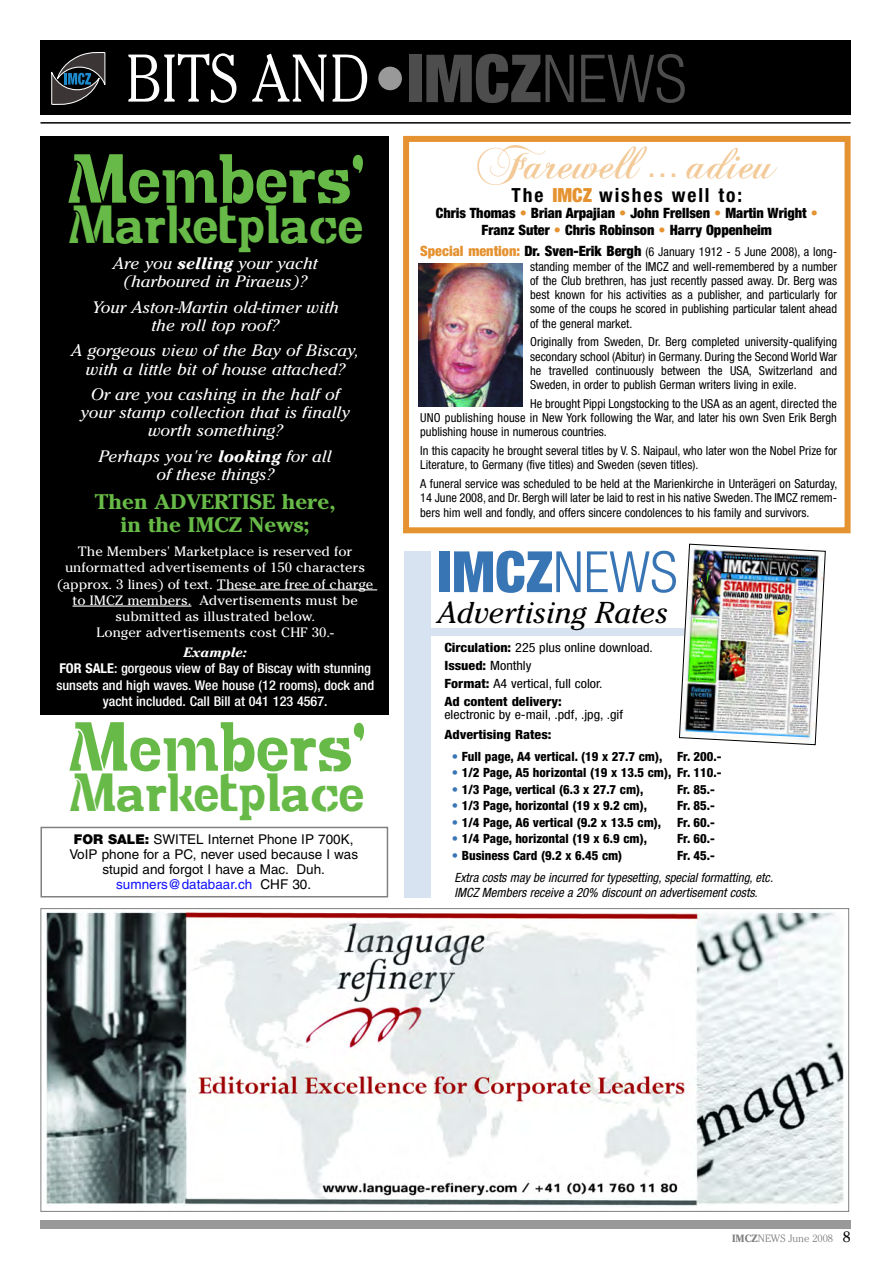
<style>
.page{position:relative;width:893px;height:1263px;background:#fff}
.page>*{position:absolute;margin:0;border:0;box-sizing:border-box;transform-origin:0 0}
.t1{font:300 66.9px "Cheltenham";color:#fff;scale:.87 1}
.t2{font:60px "Cute Crate Display S Si";color:#67ba47}
.t3{font:900 condensed 57px "Helvetica Neue";color:#3875b4}
.t4{font:48px "Chopin Script";color:#f2c997}
.t5{font:46.5px "Cute Crate Display S Si";color:#67ba47}
.t6{font:italic 30px "Cheltenham";color:#000}
.t7{font:700 21px/22.5px "Cheltenham";color:#67ba47;text-align:center;scale:1.05 1}
.t8{font:700 condensed 19.5px "Helvetica Neue";letter-spacing:.095em;color:#000}
.t9{font:italic 16.5px/18px "Cheltenham";color:#fff;text-align:center;scale:1.05 1}
.t10{font:900 condensed 14.25px/16.5px "Helvetica Neue";color:#000;text-align:center}
.t11{font:13.5px/16.2px "Cheltenham";color:#fff;text-align:center;scale:1.05 1}
.t12{font:500 condensed 13.5px/16.2px "Helvetica Neue";color:#fff;text-align:center;scale:1.05 1}
.t13{font:13.5px/15px "Helvetica";color:#000;text-align:center}
.t14{font:italic 700 13.5px "Cheltenham";color:#fff;scale:1.05 1}
.t15{font:800 condensed 12.75px "Helvetica Neue";color:#000}
.t16{font:condensed 12.75px/18px "Helvetica Neue";color:#000;scale:1.1 1}
.t17{font:italic condensed 12.75px/15.3px "Helvetica Neue";color:#000}
.t18{font:800 condensed 12.75px "Helvetica Neue";color:#000;scale:1.1 1}
.t19{font:condensed 12.3px/14.2px "Helvetica Neue";color:#000;text-align:justify}
.t20{font:300 10.5px "Cheltenham";color:#808080}
.s1{font-family:"Helvetica Neue";font-weight:900;font-stretch:condensed;font-size:66.3px;color:#999}
.s2{font-family:"Helvetica Neue";font-weight:900;font-stretch:condensed;font-size:66.3px;color:#4d4d4d}
.s3{font-family:"Helvetica Neue";font-stretch:condensed;font-size:66.3px;color:#4d4d4d}
.s4{font-weight:700}
.s5{font-family:"Helvetica Neue";font-weight:900}
.s6{color:#0f0fff}
.s7{font-family:"Helvetica";font-size:33px}
.s8{font-weight:900;color:#e59230}
.s9{color:#e59230}
.s10{font-weight:900;font-size:14.25px;color:#e59230}
.s11{font-weight:900;font-size:14.25px}
.s12{font-weight:300}
.s13{font-weight:800}
.s14{color:#3875b4}
.s15{font-weight:400;font-size:15px;color:#000}
</style>
<div class="page">
<div style="left:403px;top:136px;width:447px;height:397px;border:6px solid #e59230"></div>
<img style="left:45px;top:911px;width:799px;height:296px">
<div style="left:423px;top:628px;width:284px;height:7px;background:#d7e3f0"></div>
<img style="left:679px;top:543px;width:147px;height:202px">
<img style="left:419px;top:263px;width:104px;height:143px">
<div style="left:40px;top:1220px;width:810px;height:9px;background:#999"></div>
<div style="left:40px;top:41px;width:810px;height:74px;background:#000"></div>
<svg style="left:51px;top:52px;width:54px;height:53px"></svg>
<hr style="left:40px;top:122px;width:810px;height:2px;background:#000">
<div style="left:40px;top:136px;width:349px;height:578px;background:#000"></div>
<hr style="left:217px;top:589px;width:56px;height:1px;background:#fff">
<svg style="left:273px;top:589px;width:21px;height:1px"></svg>
<hr style="left:294px;top:589px;width:65px;height:1px;background:#fff">
<svg style="left:358px;top:589px;width:19px;height:1px"></svg>
<hr style="left:73px;top:605px;width:118px;height:2px;background:#fff">
<div style="left:404px;top:551px;width:27px;height:347px;background:#d7e3f0"></div>
<div style="left:40px;top:827px;width:348px;height:70px;border:2px solid #808080"></div>
<h1 class="t1" style="left:126px;top:52px;width:646px">BITS AND <span class="s1">•</span><span class="s2">IMCZ</span><span class="s3">NEWS</span></h1>
<h2 class="t2" style="left:66px;top:155px;width:300px">Members'</h2>
<h3 class="t5" style="left:67px;top:206px;width:297px">Marketplace</h3>
<h3 class="t9" style="left:113px;top:256px;width:197px">Are you <span class="s4">selling</span> your yacht (harboured in Piraeus)?</h3>
<h3 class="t9" style="left:92px;top:300px;width:237px">Your Aston-Martin old-timer with the roll top roof?</h3>
<h3 class="t9" style="left:71px;top:343px;width:276px">A gorgeous view of the Bay of Biscay, with a little bit of house attached?</h3>
<h3 class="t9" style="left:81px;top:387px;width:258px">Or are you cashing in the half of your stamp collection that is finally worth something?</h3>
<h3 class="t9" style="left:99px;top:448px;width:223px">Perhaps you're <span class="s4">looking</span> for all of these things?</h3>
<h3 class="t7" style="left:95px;top:493px;width:231px">Then ADVERTISE here, in the IMCZ News;</h3>
<p class="t11" style="left:57px;top:543px;width:302px">The Members' Marketplace is reserved for unformatted advertisements of 150 characters (approx. 3 lines) of text. These are free of charge to IMCZ members. Advertisements must be submitted as illustrated below.<br>Longer advertisements cost CHF 30.-</p>
<p class="t14" style="left:183px;top:648px;width:62px">Example:</p>
<p class="t12" style="left:56px;top:662px;width:304px"><span class="s4">FOR SALE</span>: gorgeous view of Bay of Biscay with stunning sunsets and high waves. Wee house (12 rooms), dock and yacht included. Call Bill at 041 123 4567.</p>
<h2 class="t2" style="left:67px;top:723px;width:300px">Members'</h2>
<h3 class="t5" style="left:69px;top:774px;width:297px">Marketplace</h3>
<p class="t13" style="left:69px;top:833px;width:290px"><span class="s5">FOR SALE:</span> SWITEL Internet Phone IP 700K, VoIP phone for a PC, never used because I was stupid and forgot I have a Mac. Duh. <span class="s6">sumners@databaar.ch</span> CHF 30.</p>
<h3 class="t4" style="left:477px;top:133px;width:301px">Farewell <span class="s7">…</span> adieu</h3>
<h3 class="t8" style="left:512px;top:188px;width:232px">The <span class="s8">IMCZ</span> wishes well to:</h3>
<p class="t10" style="left:436px;top:206px;width:384px">Chris Thomas <span class="s9">•</span> Brian Arpajian <span class="s9">•</span> John Frellsen <span class="s9">•</span> Martin Wright <span class="s9">•<br></span>Franz Suter <span class="s9">•</span> Chris Robinson <span class="s9">•</span> Harry Oppenheim</p>
<p class="t19" style="left:530px;top:246px;width:309px;text-indent:-110px"><span class="s10">Special mention:</span> <span class="s11">Dr. Sven-Erik Bergh</span> (6 January 1912 - 5 June 2008), a long&shy;standing member of the IMCZ and well-remembered by a number of the Club brethren, has just recently passed away. Dr. Berg was best known for his activities as a publisher, and particularly for some of the coups he scored in publishing particular talent ahead of the general market.</p>
<p class="t19" style="left:530px;top:336px;width:309px">Originally from Sweden, Dr. Berg completed university-qualifying secondary school (Abitur) in Germany. During the Second World War he travelled continuously between the USA, Switzerland and Sweden, in order to publish German writers living in exile.</p>
<p class="t19" style="left:420px;top:397px;width:418px;text-indent:110px">He brought Pippi Longstocking to the USA as an agent, directed the UNO publishing house in New York following the War, and later his own Sven Erik Bergh publishing house in numerous countries.</p>
<p class="t19" style="left:420px;top:445px;width:418px">In this capacity he brought several titles by V. S. Naipaul, who later won the Nobel Prize for<br>Literature, to Germany (five titles) and Sweden (seven titles).</p>
<p class="t19" style="left:420px;top:478px;width:419px">A funeral service was scheduled to be held at the Marienkirche in Unterägeri on Saturday, 14 June 2008, and Dr. Bergh will later be laid to rest in his native Sweden. The IMCZ remem&shy;bers him well and fondly, and offers sincere condolences to his family and survivors.</p>
<h3 class="t3" style="left:437px;top:551px;width:242px">IMCZ<span class="s12">NEWS</span></h3>
<h3 class="t6" style="left:437px;top:602px;width:232px">Advertising Rates</h3>
<p class="t16" style="left:444px;top:639px;width:191px"><span class="s13">Circulation:</span> 225 plus online download.<br><span class="s13">Issued:</span> Monthly<br><span class="s13">Format:</span> A4 vertical, full color.<br><span class="s13">Ad content delivery:</span></p>
<p class="t16" style="left:444px;top:707px;width:164px">electronic by e-mail, .pdf, .jpg, .gif</p>
<p class="t18" style="left:444px;top:730px;width:99px">Advertising Rates:</p>
<p class="t15" style="left:452px;top:751px;width:271px"><span class="s14">•</span> Full page, A4 vertical. (19 x 27.7 cm), Fr. 200.-</p>
<p class="t15" style="left:452px;top:768px;width:271px"><span class="s14">•</span> 1/2 Page, A5 horizontal (19 x 13.5 cm), Fr. 110.-</p>
<p class="t15" style="left:452px;top:784px;width:193px"><span class="s14">•</span> 1/3 Page, vertical (6.3 x 27.7 cm),</p>
<p class="t15" style="left:677px;top:784px;width:39px">Fr. 85.-</p>
<p class="t15" style="left:452px;top:801px;width:197px"><span class="s14">•</span> 1/3 Page, horizontal (19 x 9.2 cm),</p>
<p class="t15" style="left:677px;top:801px;width:39px">Fr. 85.-</p>
<p class="t15" style="left:452px;top:817px;width:211px"><span class="s14">•</span> 1/4 Page, A6 vertical (9.2 x 13.5 cm),</p>
<p class="t15" style="left:677px;top:817px;width:39px">Fr. 60.-</p>
<p class="t15" style="left:452px;top:834px;width:197px"><span class="s14">•</span> 1/4 Page, horizontal (19 x 6.9 cm),</p>
<p class="t15" style="left:677px;top:834px;width:39px">Fr. 60.-</p>
<p class="t15" style="left:452px;top:850px;width:172px"><span class="s14">•</span> Business Card (9.2 x 6.45 cm)</p>
<p class="t15" style="left:677px;top:850px;width:39px">Fr. 45.-</p>
<p class="t17" style="left:454px;top:870px;width:320px">Extra costs may be incurred for typesetting, special formatting, etc.<br>IMCZ Members receive a 20% discount on advertisement costs.</p>
<p class="t20" style="left:732px;top:1234px;width:120px"><span class="s4">IMCZ</span>NEWS June 2008 <span class="s15">8</span></p>
</div>
